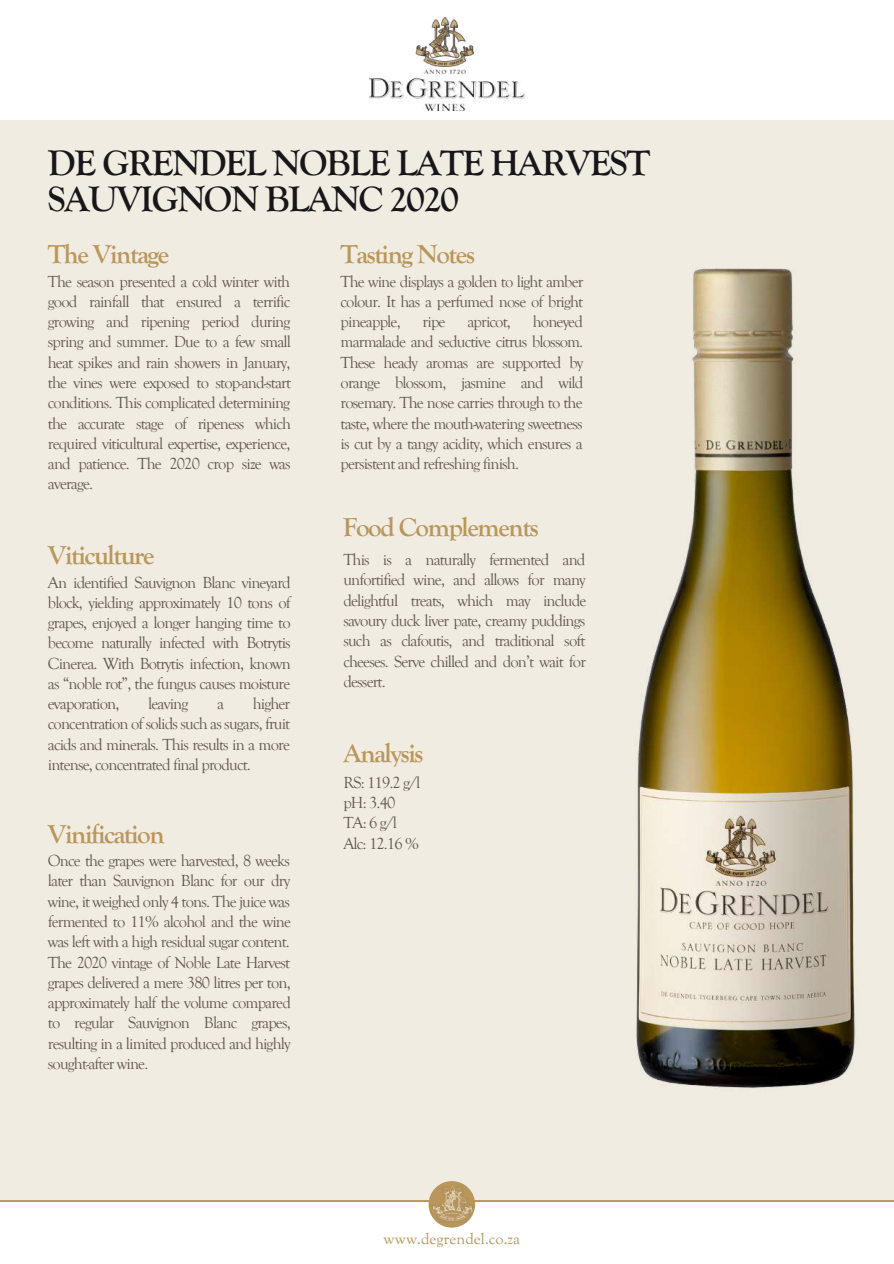
<style>
.page{position:relative;width:894px;height:1264px;background:#fff}
.page>*{position:absolute;margin:0;border:0;box-sizing:border-box;transform-origin:0 0}
.t1{font:700 36.75px/36px "Goudy Old Style T";letter-spacing:-.04em;color:#191519}
.t2{font:700 27px "Goudy Old Style T";letter-spacing:-.05em;color:#b9975b}
.t3{font:16.5px/20.2px "Goudy Old Style T";letter-spacing:-.05em;color:#60584f;text-align:justify}
.t4{font:15px "Sorts Mill Goudy";color:#b9975b}
</style>
<div class="page">
<div style="left:0;top:0;width:893px;height:1263px;background:#f1ece2"></div>
<img style="left:636px;top:268px;width:220px;height:820px">
<div style="left:0;top:0;width:893px;height:120px;background:#fff"></div>
<img style="left:370px;top:17px;width:154px;height:94px">
<svg style="left:0;top:1197px;width:893px;height:4px"></svg>
<div style="left:0;top:1201px;width:893px;height:62px;background:#fff"></div>
<svg style="left:428px;top:1180px;width:47px;height:47px"></svg>
<img style="left:430px;top:1186px;width:43px;height:36px">
<h1 class="t1" style="left:48px;top:145px;width:603px">DE GRENDEL NOBLE LATE HARVEST<br>SAUVIGNON BLANC 2020</h1>
<h2 class="t2" style="left:48px;top:239px;width:123px">The Vintage</h2>
<p class="t3" style="left:48px;top:271px;width:244px">The season presented a cold winter with good rainfall that ensured a terrific growing and ripening period during spring and summer. Due to a few small heat spikes and rain showers in January, the vines were exposed to stop-and-start conditions. This complicated determining the accurate stage of ripeness which required viticultural expertise, experience, and patience. The 2020 crop size was average.</p>
<h2 class="t2" style="left:48px;top:540px;width:108px">Viticulture</h2>
<p class="t3" style="left:48px;top:572px;width:244px">An identified Sauvignon Blanc vineyard block, yielding approximately 10 tons of grapes, enjoyed a longer hanging time to become naturally infected with Botrytis Cinerea. With Botrytis infection, known as “noble rot”, the fungus causes moisture evaporation,</p>
<p class="t3" style="left:148px;top:693px;width:42px">leaving</p>
<p class="t3" style="left:217px;top:693px;width:8px">a</p>
<p class="t3" style="left:48px;top:693px;width:244px;text-indent:205px">higher concentration of solids such as sugars, fruit acids and minerals. This results in a more intense, concentrated final product.</p>
<h2 class="t2" style="left:48px;top:818px;width:118px">Vinification</h2>
<p class="t3" style="left:48px;top:850px;width:244px">Once the grapes were harvested, 8 weeks later than Sauvignon Blanc for our dry wine, it weighed only 4 tons. The juice was fermented to 11% alcohol and the wine was left with a high residual sugar content.<br>The 2020 vintage of Noble Late Harvest grapes delivered a mere 380 litres per ton, approximately half the volume compared to regular Sauvignon Blanc grapes, resulting in a limited produced and highly sought-after wine.</p>
<h2 class="t2" style="left:340px;top:239px;width:136px">Tasting Notes</h2>
<p class="t3" style="left:340px;top:271px;width:244px">The wine displays a golden to light amber colour. It has a perfumed nose of bright pineapple,</p>
<p class="t3" style="left:340px;top:311px;width:244px;text-indent:192px">honeyed marmalade and seductive citrus blossom.<br>These heady aromas are supported by orange blossom, jasmine and wild rosemary. The nose carries through to the taste, where the mouth-watering sweetness is cut by a tangy acidity, which ensures a persistent and refreshing finish.</p>
<p class="t3" style="left:422px;top:311px;width:24px">ripe</p>
<p class="t3" style="left:467px;top:311px;width:45px">apricot,</p>
<h2 class="t2" style="left:343px;top:511px;width:197px">Food Complements</h2>
<p class="t3" style="left:343px;top:549px;width:244px">This is a naturally fermented and unfortified wine, and allows for many delightful treats, which may include savoury duck liver pate, creamy puddings such as clafoutis, and traditional soft cheeses. Serve chilled and don’t wait for dessert.</p>
<h2 class="t2" style="left:343px;top:737px;width:81px">Analysis</h2>
<p class="t3" style="left:343px;top:772px;width:79px;text-align:left">RS: 119.2 g/l pH: 3.40<br>TA: 6 g/l<br>Alc: 12.16 %</p>
<p class="t4" style="left:383px;top:1229px;width:138px">www.degrendel.co.za</p>
</div>
